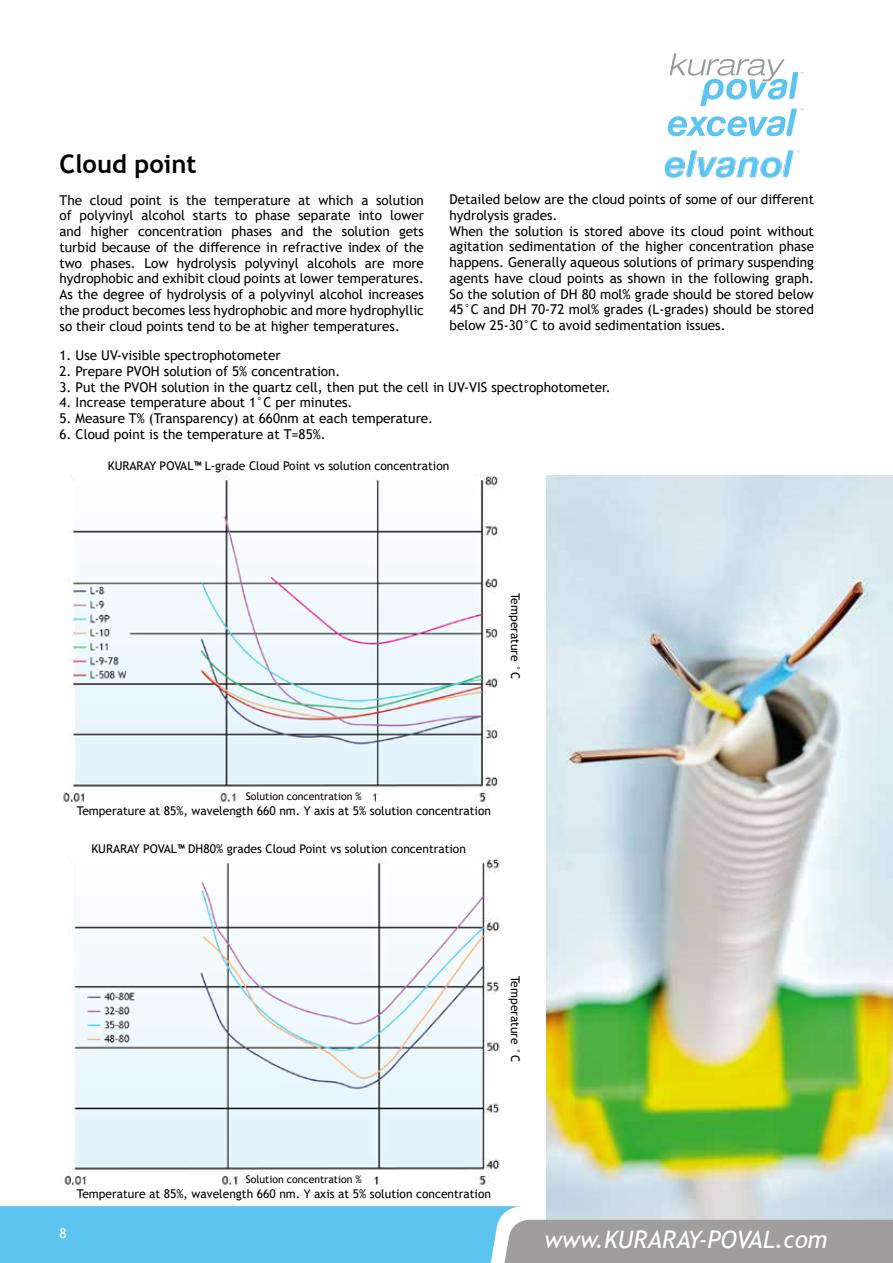
<style>
.page{position:relative;width:893px;height:1263px;background:#fff}
.page>*{position:absolute;margin:0;border:0;box-sizing:border-box;transform-origin:0 0}
.t1{font:700 25.5px "Trebuchet MS";color:#000}
.t2{font:italic 24px "Trebuchet MS";color:#fff}
.t3{font:13.5px/15.8px "Trebuchet MS";color:#000;text-align:justify}
.t4{font:13.5px "Trebuchet MS";color:#fff}
.t5{font:12px "Trebuchet MS";color:#000}
.t6{font:10.5px "Trebuchet MS";color:#000}
.s1{font-weight:700}
</style>
<div class="page">
<img style="left:547px;top:475px;width:346px;height:731px">
<img style="left:60px;top:475px;width:440px;height:327px">
<img style="left:64px;top:858px;width:436px;height:327px">
<svg style="left:0;top:1206px;width:893px;height:57px;background:#81bbd4"></svg>
<svg style="left:668px;top:53px;width:136px;height:83px"></svg>
<img style="left:665px;top:150px;width:135px;height:28px">
<h1 class="t1" style="left:60px;top:148px;width:139px">Cloud point</h1>
<p class="t3" style="left:60px;top:192px;width:366px">The cloud point is the temperature at which a solution of polyvinyl alcohol starts to phase separate into lower and higher concentration phases and the solution gets turbid because of the difference in refractive index of the two phases. Low hydrolysis polyvinyl alcohols are more hydrophobic and exhibit cloud points at lower temperatures.<br>As the degree of hydrolysis of a polyvinyl alcohol increases the product becomes less hydrophobic and more hydrophyllic so their cloud points tend to be at higher temperatures.</p>
<p class="t3" style="left:450px;top:191px;width:366px;text-align:left">Detailed below are the cloud points of some of our different hydrolysis grades.<br>When the solution is stored above its cloud point without agitation sedimentation of the higher concentration phase happens. Generally aqueous solutions of primary suspending agents have cloud points as shown in the following graph.<br>So the solution of DH 80 mol% grade should be stored below 45°C and DH 70-72 mol% grades (L-grades) should be stored below 25-30°C to avoid sedimentation issues.</p>
<p class="t3" style="left:60px;top:347px;width:223px">1. Use UV-visible spectrophotometer</p>
<p class="t3" style="left:60px;top:363px;width:282px">2. Prepare PVOH solution of 5% concentration.</p>
<p class="t3" style="left:60px;top:379px;width:553px">3. Put the PVOH solution in the quartz cell, then put the cell in UV-VIS spectrophotometer.</p>
<p class="t3" style="left:60px;top:395px;width:295px">4. Increase temperature about 1°C per minutes.</p>
<p class="t3" style="left:60px;top:410px;width:375px">5. Measure T% (Transparency) at 660nm at each temperature.</p>
<p class="t3" style="left:60px;top:426px;width:268px">6. Cloud point is the temperature at T=85%.</p>
<p class="t5" style="left:108px;top:458px;width:343px">KURARAY POVAL<span class="s1">™</span> L-grade Cloud Point vs solution concentration</p>
<p class="t5" style="left:523px;top:593px;width:87px;rotate:90deg">Temperature °C</p>
<p class="t6" style="left:246px;top:789px;width:118px">Solution concentration %</p>
<p class="t5" style="left:77px;top:803px;width:416px">Temperature at 85%, wavelength 660 nm. Y axis at 5% solution concentration</p>
<p class="t5" style="left:91px;top:841px;width:376px">KURARAY POVAL<span class="s1">™</span> DH80% grades Cloud Point vs solution concentration</p>
<p class="t5" style="left:523px;top:976px;width:87px;rotate:90deg">Temperature °C</p>
<p class="t4" style="left:60px;top:1225px;width:9px">8</p>
<p class="t6" style="left:246px;top:1172px;width:118px">Solution concentration %</p>
<p class="t5" style="left:77px;top:1186px;width:416px">Temperature at 85%, wavelength 660 nm. Y axis at 5% solution concentration</p>
<h2 class="t2" style="left:544px;top:1225px;width:285px">www.KURARAY-POVAL.com</h2>
</div>
